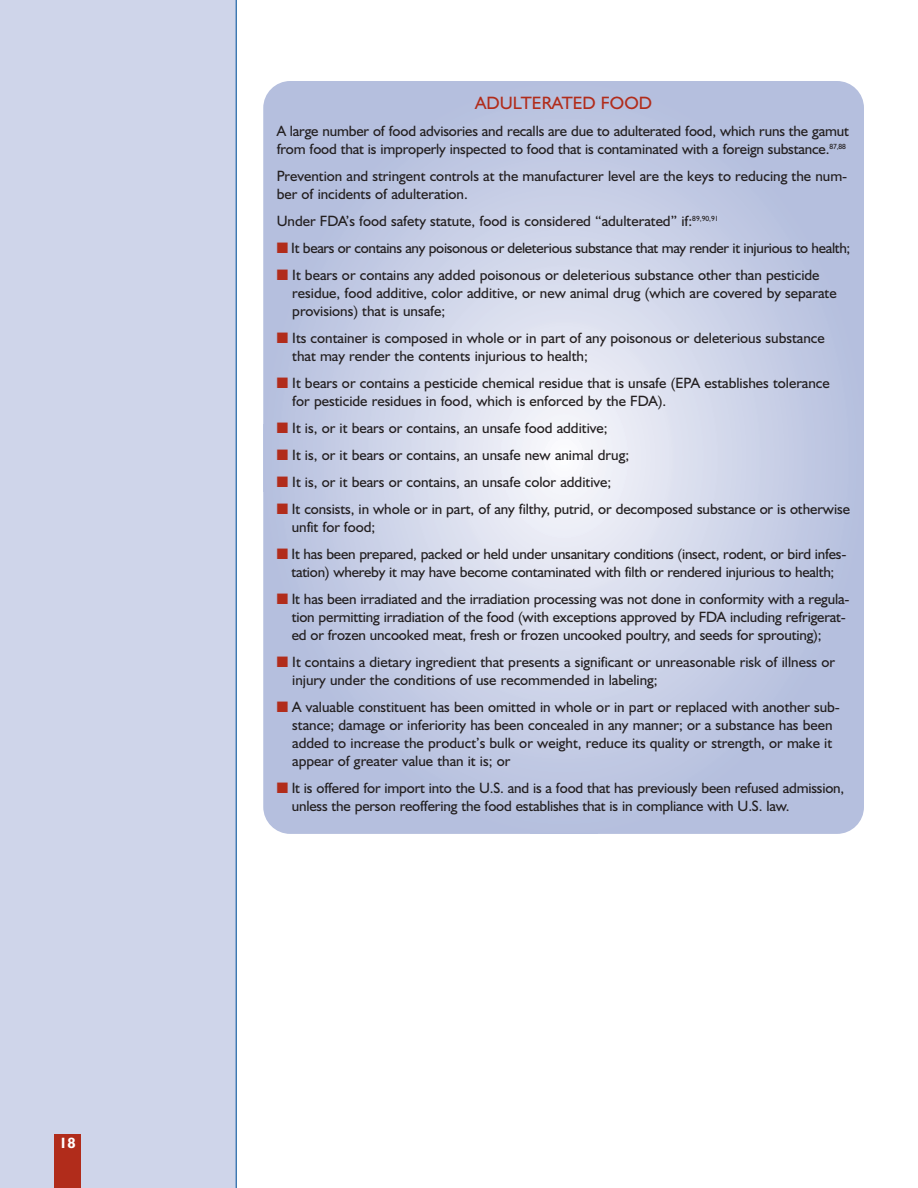
<style>
.page{position:relative;width:918px;height:1188px;background:#fff}
.page>*{position:absolute;margin:0;border:0;box-sizing:border-box;transform-origin:0 0}
.t1{font:18px "Humanist 521 BT";color:#b12c1b}
.t2{font:15px/18px "Humanist 521 BT";color:#231f20}
.t3{font:15px "Humanist 521 BT";letter-spacing:-.02em;color:#231f20}
.t4{font:700 15px "Humanist 521 BT";color:#fff}
.s1{color:#b12c1b}
</style>
<div class="page">
<div style="left:0;top:0;width:236px;height:1188px;background:#cfd5ea"></div>
<div style="left:54px;top:1134px;width:27px;height:54px;background:#b12c1b"></div>
<hr style="left:236px;top:0;width:1px;height:1188px;background:#00529b">
<svg style="left:263px;top:81px;width:601px;height:753px;background:#c6cde5"></svg>
<p class="t4" style="left:59px;top:1137px;width:18px">18</p>
<p class="t1" style="left:475px;top:97px;width:178px">ADULTERATED FOOD</p>
<p class="t2" style="left:277px;top:124px;width:574px">A large number of food advisories and recalls are due to adulterated food, which runs the gamut from food that is improperly inspected to food that is contaminated with a foreign substance.<sup>87,88</sup></p>
<p class="t2" style="left:277px;top:169px;width:572px">Prevention and stringent controls at the manufacturer level are the keys to reducing the num&shy;ber of incidents of adulteration.</p>
<p class="t2" style="left:277px;top:214px;width:444px">Under FDA’s food safety statute, food is considered “adulterated” if:<sup>89,90,91</sup></p>
<p class="t3" style="left:277px;top:243px;width:575px"><span class="s1">■</span> It bears or contains any poisonous or deleterious substance that may render it injurious to health;</p>
<p class="t2" style="left:292px;top:268px;width:546px;text-indent:-16px"><span class="s1">■</span> It bears or contains any added poisonous or deleterious substance other than pesticide residue, food additive, color additive, or new animal drug (which are covered by separate provisions) that is unsafe;</p>
<p class="t2" style="left:292px;top:331px;width:534px;text-indent:-16px"><span class="s1">■</span> Its container is composed in whole or in part of any poisonous or deleterious substance that may render the contents injurious to health;</p>
<p class="t2" style="left:292px;top:376px;width:539px;text-indent:-16px"><span class="s1">■</span> It bears or contains a pesticide chemical residue that is unsafe (EPA establishes tolerance for pesticide residues in food, which is enforced by the FDA).</p>
<p class="t2" style="left:277px;top:421px;width:332px"><span class="s1">■</span> It is, or it bears or contains, an unsafe food additive;</p>
<p class="t2" style="left:277px;top:448px;width:354px"><span class="s1">■</span> It is, or it bears or contains, an unsafe new animal drug;</p>
<p class="t2" style="left:277px;top:475px;width:336px"><span class="s1">■</span> It is, or it bears or contains, an unsafe color additive;</p>
<p class="t2" style="left:292px;top:502px;width:560px;text-indent:-15px"><span class="s1">■</span> It consists, in whole or in part, of any filthy, putrid, or decomposed substance or is otherwise unfit for food;</p>
<p class="t2" style="left:277px;top:547px;width:571px;text-align:center"><span class="s1">■</span> It has been prepared, packed or held under unsanitary conditions (insect, rodent, or bird infes&shy;tation) whereby it may have become contaminated with filth or rendered injurious to health;</p>
<p class="t2" style="left:292px;top:592px;width:559px;text-indent:-15px"><span class="s1">■</span> It has been irradiated and the irradiation processing was not done in conformity with a regula&shy;tion permitting irradiation of the food (with exceptions approved by FDA including refrigerat&shy;ed or frozen uncooked meat, fresh or frozen uncooked poultry, and seeds for sprouting);</p>
<p class="t2" style="left:292px;top:655px;width:544px;text-indent:-16px"><span class="s1">■</span> It contains a dietary ingredient that presents a significant or unreasonable risk of illness or injury under the conditions of use recommended in labeling;</p>
<p class="t2" style="left:292px;top:700px;width:549px;text-indent:-16px"><span class="s1">■</span> A valuable constituent has been omitted in whole or in part or replaced with another sub&shy;stance; damage or inferiority has been concealed in any manner; or a substance has been added to increase the product’s bulk or weight, reduce its quality or strength, or make it appear of greater value than it is; or</p>
<p class="t2" style="left:292px;top:781px;width:554px;text-indent:-15px"><span class="s1">■</span> It is offered for import into the U.S. and is a food that has previously been refused admission, unless the person reoffering the food establishes that is in compliance with U.S. law.</p>
</div>
